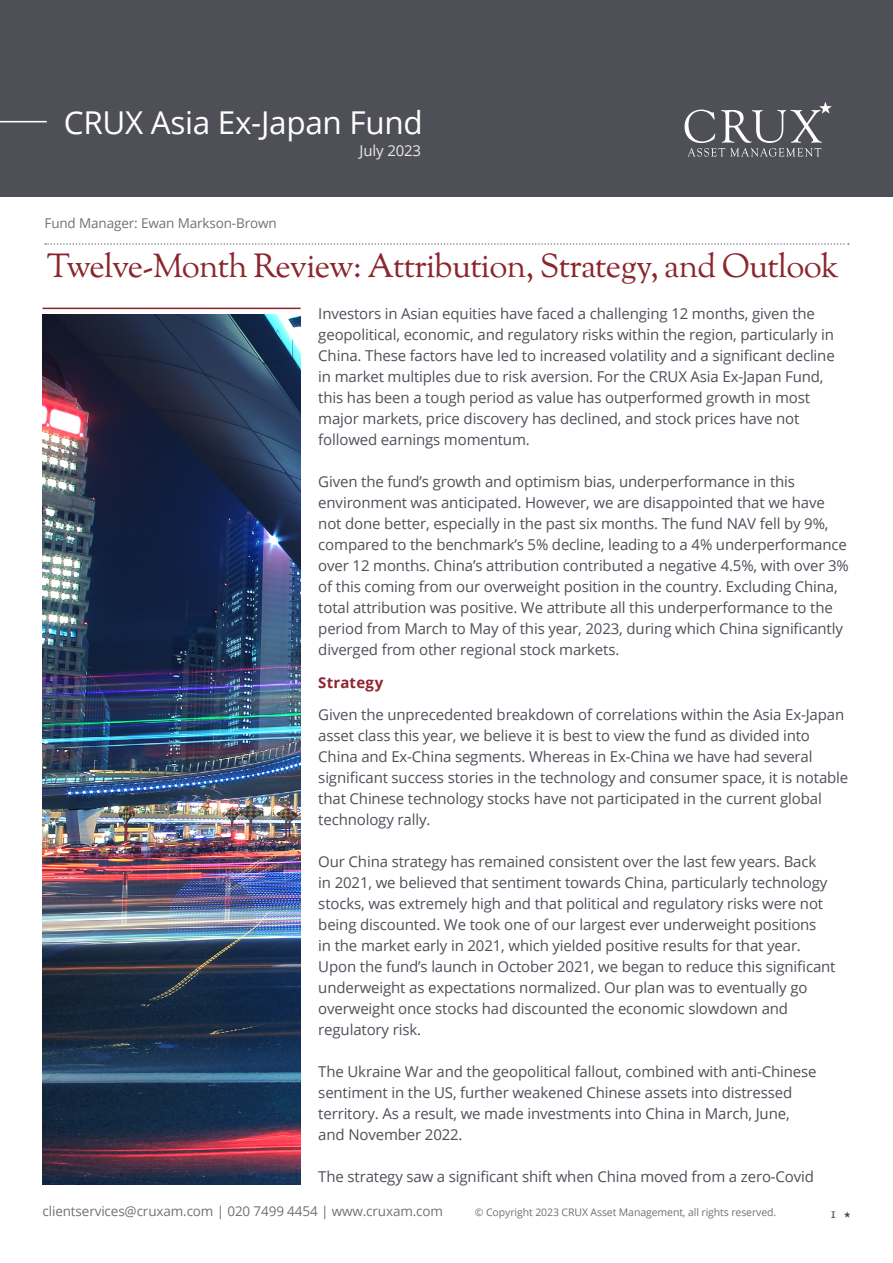
<style>
.page{position:relative;width:893px;height:1263px;background:#fff}
.page>*{position:absolute;margin:0;border:0;box-sizing:border-box;transform-origin:0 0}
.t1{font:33px "Sorts Mill Goudy";letter-spacing:-.02em;color:#8b262d}
.t2{font:31.5px "Open Sans";letter-spacing:-.01em;color:#fff}
.t3{font:16.05px "Sorts Mill Goudy";color:#4d5058}
.t4{font:15px/21px "Open Sans";letter-spacing:-.01em;color:#4d5058}
.t5{font:15px "Open Sans";letter-spacing:-.01em;color:#eaeaeb}
.t6{font:700 15px "Open Sans";letter-spacing:.015em;color:#8d262f}
.t7{font:13.5px "Open Sans";letter-spacing:-.01em;color:#747076}
.t8{font:10.5px "Open Sans";letter-spacing:-.01em;color:#747076}
</style>
<div class="page">
<div style="left:0;top:0;width:893px;height:197px;background:#4e4f57"></div>
<svg style="left:684px;top:102px;width:148px;height:55px"></svg>
<hr style="left:0;top:121px;width:47px;height:1px;background:#fff">
<img style="left:43px;top:315px;width:258px;height:869px">
<svg style="left:45px;top:243px;width:804px;height:2px"></svg>
<hr style="left:43px;top:308px;width:258px;height:1px;background:#8b262d">
<svg style="left:844px;top:1211px;width:6px;height:7px"></svg>
<h2 class="t2" style="left:64px;top:101px;width:361px">CRUX Asia Ex-Japan Fund</h2>
<p class="t5" style="left:360px;top:141px;width:63px">July 2023</p>
<p class="t7" style="left:45px;top:214px;width:234px">Fund Manager: Ewan Markson-Brown</p>
<h1 class="t1" style="left:47px;top:246px;width:794px">Twelve-Month Review: Attribution, Strategy, and Outlook</h1>
<p class="t4" style="left:318px;top:303px;width:518px">Investors in Asian equities have faced a challenging 12 months, given the geopolitical, economic, and regulatory risks within the region, particularly in China. These factors have led to increased volatility and a significant decline in market multiples due to risk aversion. For the CRUX Asia Ex-Japan Fund, this has been a tough period as value has outperformed growth in most major markets, price discovery has declined, and stock prices have not followed earnings momentum.</p>
<p class="t4" style="left:318px;top:471px;width:532px">Given the fund’s growth and optimism bias, underperformance in this environment was anticipated. However, we are disappointed that we have not done better, especially in the past six months. The fund NAV fell by 9%, compared to the benchmark’s 5% decline, leading to a 4% underperformance over 12 months. China’s attribution contributed a negative 4.5%, with over 3% of this coming from our overweight position in the country. Excluding China, total attribution was positive. We attribute all this underperformance to the period from March to May of this year, 2023, during which China significantly diverged from other regional stock markets.</p>
<p class="t6" style="left:318px;top:672px;width:67px">Strategy</p>
<p class="t4" style="left:318px;top:703px;width:531px">Given the unprecedented breakdown of correlations within the Asia Ex-Japan asset class this year, we believe it is best to view the fund as divided into China and Ex-China segments. Whereas in Ex-China we have had several significant success stories in the technology and consumer space, it is notable that Chinese technology stocks have not participated in the current global technology rally.</p>
<p class="t4" style="left:318px;top:850px;width:519px">Our China strategy has remained consistent over the last few years. Back<br>in 2021, we believed that sentiment towards China, particularly technology stocks, was extremely high and that political and regulatory risks were not being discounted. We took one of our largest ever underweight positions<br>in the market early in 2021, which yielded positive results for that year.<br>Upon the fund’s launch in October 2021, we began to reduce this significant underweight as expectations normalized. Our plan was to eventually go overweight once stocks had discounted the economic slowdown and regulatory risk.</p>
<p class="t4" style="left:318px;top:1060px;width:500px">The Ukraine War and the geopolitical fallout, combined with anti-Chinese sentiment in the US, further weakened Chinese assets into distressed territory. As a result, we made investments into China in March, June, and November 2022.</p>
<p class="t4" style="left:318px;top:1165px;width:497px">The strategy saw a significant shift when China moved from a zero-Covid</p>
<p class="t7" style="left:43px;top:1202px;width:402px">clientservices@cruxam.com | 020 7499 4454 | www.cruxam.com</p>
<p class="t8" style="left:475px;top:1205px;width:303px">© Copyright 2023 CRUX Asset Management, all rights reserved.</p>
<p class="t3" style="left:831px;top:1202px;width:7px">1</p>
</div>
